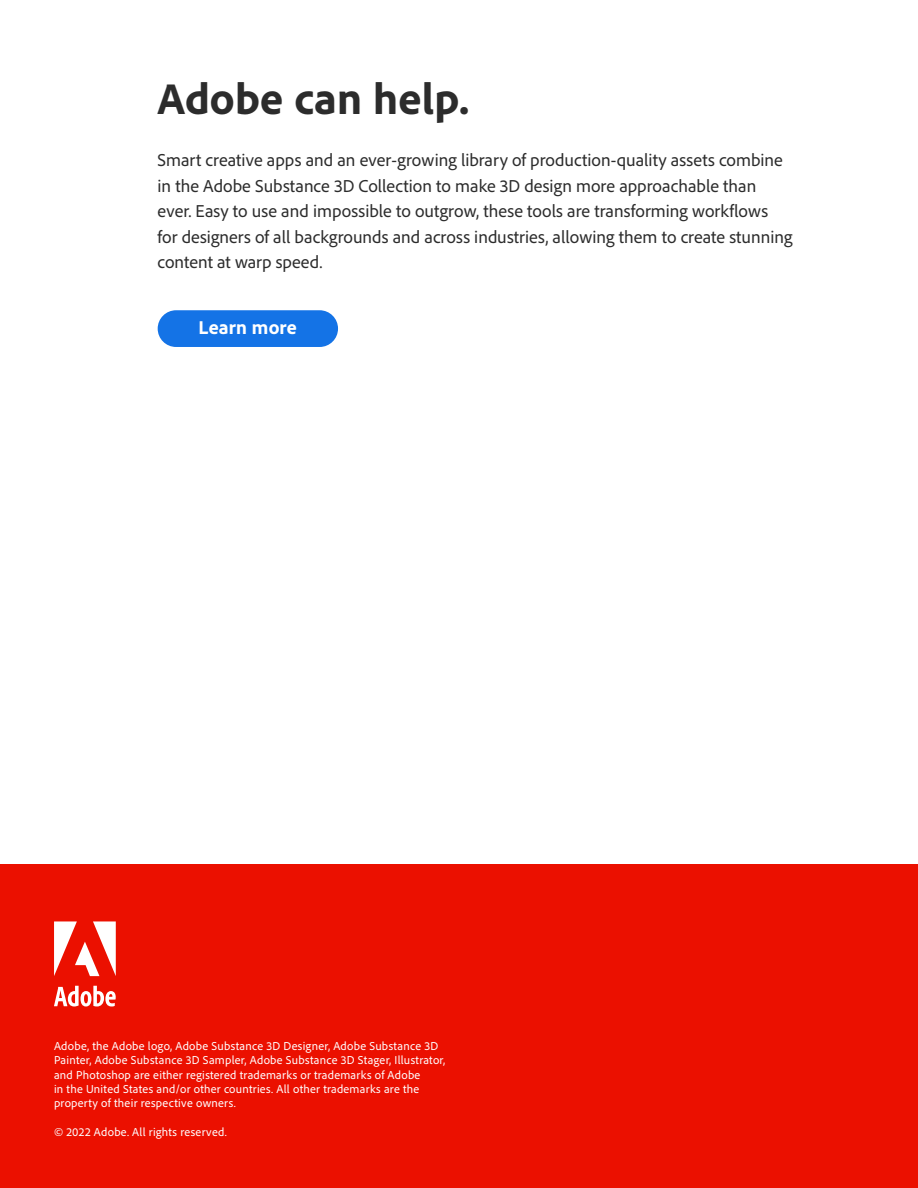
<style>
.page{position:relative;width:918px;height:1188px;background:#fff}
.page>*{position:absolute;margin:0;border:0;box-sizing:border-box;transform-origin:0 0}
.t1{font:800 45px "Adobe Clean";letter-spacing:.005em;color:#2c2c2c}
.t2{font:800 19.5px "Adobe Clean";letter-spacing:.01em;color:#fff}
.t3{font:18px/25.5px "Adobe Clean";color:#2c2c2c}
.t4{font:12px/14.4px "Adobe Clean";letter-spacing:.02em;color:#fff}
</style>
<div class="page">
<div style="left:0;top:864px;width:918px;height:324px;background:#eb1000"></div>
<svg style="left:54px;top:921px;width:62px;height:55px"></svg>
<svg style="left:54px;top:986px;width:62px;height:20px"></svg>
<div style="left:158px;top:310px;width:180px;height:37px;background:#1473e6;border-radius:18px"></div>
<h1 class="t1" style="left:158px;top:81px;width:313px">Adobe can help.</h1>
<p class="t3" style="left:158px;top:149px;width:637px">Smart creative apps and an ever-growing library of production-quality assets combine in the Adobe Substance 3D Collection to make 3D design more approachable than ever. Easy to use and impossible to outgrow, these tools are transforming workflows for designers of all backgrounds and across industries, allowing them to create stunning content at warp speed.</p>
<h2 class="t2" style="left:199px;top:320px;width:100px">Learn more</h2>
<p class="t4" style="left:54px;top:1040px;width:393px">Adobe, the Adobe logo, Adobe Substance 3D Designer, Adobe Substance 3D Painter, Adobe Substance 3D Sampler, Adobe Substance 3D Stager, Illustrator, and Photoshop are either registered trademarks or trademarks of Adobe<br>in the United States and/or other countries. All other trademarks are the property of their respective owners.</p>
<p class="t4" style="left:54px;top:1126px;width:174px">© 2022 Adobe. All rights reserved.</p>
</div>
